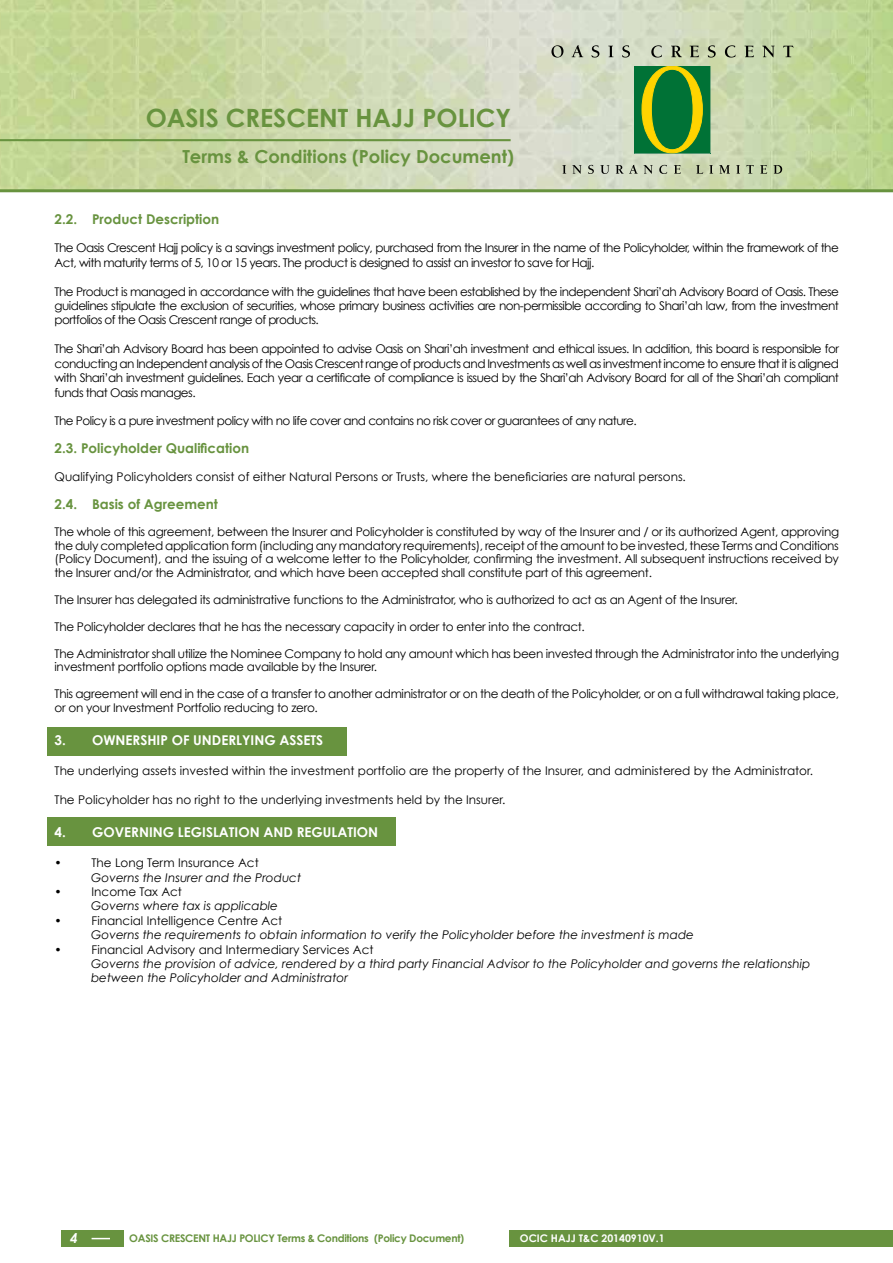
<style>
.page{position:relative;width:893px;height:1263px;background:#fff}
.page>*{position:absolute;margin:0;border:0;box-sizing:border-box;transform-origin:0 0}
.t1{font:700 25.2px "Century Gothic";color:#68933f}
.t2{font:700 18px "Century Gothic";color:#68933f}
.t3{font:700 13.5px "Century Gothic";color:#68933f}
.t4{font:700 13.5px "Century Gothic";color:#fff}
.t5{font:italic 700 13.5px "Century Gothic";color:#fff}
.t6{font:12px/14.4px "Century Gothic";letter-spacing:-.025em;color:#000;text-align:justify}
.t7{font:12px "Century Gothic";color:#000}
.t8{font:12px/14.4px "Century Gothic";letter-spacing:-.045em;color:#000}
.t9{font:italic 12px/14.4px "Century Gothic";color:#000}
.t10{font:700 10.5px "Century Gothic";letter-spacing:-.025em;color:#68933f}
.t11{font:700 10.5px "Century Gothic";color:#fff}
</style>
<div class="page">
<img style="left:0;top:0;width:893px;height:189px">
<div style="left:61px;top:1230px;width:63px;height:17px;background:#68933f"></div>
<svg style="left:92px;top:1238px;width:18px;height:1px"></svg>
<div style="left:510px;top:1230px;width:383px;height:17px;background:#68933f"></div>
<hr style="left:0;top:139px;width:511px;height:2px;background:#68933f">
<hr style="left:0;top:189px;width:893px;height:3px;background:#68933f">
<svg style="left:634px;top:66px;width:76px;height:87px;background:#408a28"></svg>
<svg style="left:551px;top:45px;width:12px;height:13px"></svg>
<svg style="left:572px;top:45px;width:11px;height:12px"></svg>
<svg style="left:592px;top:45px;width:7px;height:13px"></svg>
<svg style="left:608px;top:46px;width:5px;height:11px"></svg>
<svg style="left:622px;top:45px;width:8px;height:13px"></svg>
<svg style="left:651px;top:45px;width:11px;height:13px"></svg>
<svg style="left:671px;top:46px;width:11px;height:11px"></svg>
<svg style="left:690px;top:46px;width:9px;height:11px"></svg>
<svg style="left:708px;top:45px;width:8px;height:13px"></svg>
<svg style="left:725px;top:45px;width:10px;height:13px"></svg>
<svg style="left:745px;top:46px;width:9px;height:11px"></svg>
<svg style="left:762px;top:46px;width:12px;height:11px"></svg>
<svg style="left:783px;top:46px;width:10px;height:11px"></svg>
<svg style="left:562px;top:165px;width:4px;height:9px"></svg>
<svg style="left:572px;top:165px;width:9px;height:9px"></svg>
<svg style="left:588px;top:165px;width:6px;height:9px"></svg>
<svg style="left:600px;top:165px;width:9px;height:9px"></svg>
<svg style="left:615px;top:165px;width:23px;height:9px"></svg>
<svg style="left:644px;top:165px;width:9px;height:9px"></svg>
<svg style="left:659px;top:165px;width:8px;height:9px"></svg>
<svg style="left:674px;top:165px;width:7px;height:9px"></svg>
<svg style="left:696px;top:165px;width:7px;height:9px"></svg>
<svg style="left:709px;top:165px;width:4px;height:9px"></svg>
<svg style="left:719px;top:165px;width:11px;height:9px"></svg>
<svg style="left:736px;top:165px;width:4px;height:9px"></svg>
<svg style="left:746px;top:165px;width:8px;height:9px"></svg>
<svg style="left:760px;top:165px;width:7px;height:9px"></svg>
<svg style="left:773px;top:165px;width:9px;height:9px"></svg>
<div style="left:47px;top:727px;width:300px;height:28px;background:#68933f"></div>
<div style="left:47px;top:817px;width:349px;height:28px;background:#68933f"></div>
<h1 class="t1" style="left:146px;top:102px;width:367px">OASIS CRESCENT HAJJ POLICY</h1>
<h2 class="t2" style="left:182px;top:145px;width:333px">Terms &amp; Conditions (Policy Document)</h2>
<p class="t3" style="left:55px;top:210px;width:166px">2.2. Product Description</p>
<p class="t8" style="left:55px;top:241px;width:786px">The Oasis Crescent Hajj policy is a savings investment policy, purchased from the Insurer in the name of the Policyholder, within the framework of the<br>Act, with maturity terms of 5, 10 or 15 years. The product is designed to assist an investor to save for Hajj.</p>
<p class="t6" style="left:55px;top:284px;width:786px">The Product is managed in accordance with the guidelines that have been established by the independent Shari’ah Advisory Board of Oasis. These guidelines stipulate the exclusion of securities, whose primary business activities are non-permissible according to Shari’ah law, from the investment portfolios of the Oasis Crescent range of products.</p>
<p class="t6" style="left:55px;top:342px;width:786px">The Shari’ah Advisory Board has been appointed to advise Oasis on Shari’ah investment and ethical issues. In addition, this board is responsible for conducting an Independent analysis of the Oasis Crescent range of products and Investments as well as investment income to ensure that it is aligned with Shari’ah investment guidelines. Each year a certificate of compliance is issued by the Shari’ah Advisory Board for all of the Shari’ah compliant funds that Oasis manages.</p>
<p class="t8" style="left:55px;top:414px;width:584px">The Policy is a pure investment policy with no life cover and contains no risk cover or guarantees of any nature.</p>
<p class="t3" style="left:55px;top:440px;width:196px">2.3. Policyholder Qualification</p>
<p class="t7" style="left:55px;top:469px;width:633px">Qualifying Policyholders consist of either Natural Persons or Trusts, where the beneficiaries are natural persons.</p>
<p class="t3" style="left:55px;top:496px;width:165px">2.4. Basis of Agreement</p>
<p class="t6" style="left:55px;top:525px;width:786px;line-height:13.5px">The whole of this agreement, between the Insurer and Policyholder is constituted by way of the Insurer and / or its authorized Agent, approving the duly completed application form (including any mandatory requirements), receipt of the amount to be invested, these Terms and Conditions (Policy Document), and the issuing of a welcome letter to the Policyholder, confirming the investment. All subsequent instructions received by the Insurer and/or the Administrator, and which have been accepted shall constitute part of this agreement.</p>
<p class="t6" style="left:55px;top:592px;width:685px">The Insurer has delegated its administrative functions to the Administrator, who is authorized to act as an Agent of the Insurer.</p>
<p class="t6" style="left:55px;top:619px;width:532px">The Policyholder declares that he has the necessary capacity in order to enter into the contract.</p>
<p class="t6" style="left:55px;top:646px;width:786px;line-height:13.5px">The Administrator shall utilize the Nominee Company to hold any amount which has been invested through the Administrator into the underlying investment portfolio options made available by the Insurer.</p>
<p class="t6" style="left:55px;top:686px;width:786px">This agreement will end in the case of a transfer to another administrator or on the death of the Policyholder, or on a full withdrawal taking place, or on your Investment Portfolio reducing to zero.</p>
<p class="t4" style="left:55px;top:731px;width:270px">3. OWNERSHIP OF UNDERLYING ASSETS</p>
<p class="t7" style="left:55px;top:764px;width:760px">The underlying assets invested within the investment portfolio are the property of the Insurer, and administered by the Administrator.</p>
<p class="t7" style="left:55px;top:793px;width:452px">The Policyholder has no right to the underlying investments held by the Insurer.</p>
<p class="t4" style="left:55px;top:823px;width:325px">4. GOVERNING LEGISLATION AND REGULATION</p>
<p class="t6" style="left:55px;top:855px;width:9px">•</p>
<p class="t7" style="left:92px;top:856px;width:169px">The Long Term Insurance Act</p>
<p class="t9" style="left:91px;top:870px;width:212px">Governs the Insurer and the Product</p>
<p class="t6" style="left:55px;top:884px;width:9px">•</p>
<p class="t7" style="left:92px;top:884px;width:92px">Income Tax Act</p>
<p class="t9" style="left:91px;top:899px;width:188px">Governs where tax is applicable</p>
<p class="t6" style="left:55px;top:913px;width:9px">•</p>
<p class="t7" style="left:92px;top:913px;width:192px">Financial Intelligence Centre Act</p>
<p class="t9" style="left:91px;top:927px;width:604px">Governs the requirements to obtain information to verify the Policyholder before the investment is made</p>
<p class="t6" style="left:55px;top:942px;width:9px">•</p>
<p class="t7" style="left:92px;top:942px;width:283px">Financial Advisory and Intermediary Services Act</p>
<p class="t9" style="left:91px;top:956px;width:721px">Governs the provision of advice, rendered by a third party Financial Advisor to the Policyholder and governs the relationship between the Policyholder and Administrator</p>
<p class="t5" style="left:70px;top:1229px;width:9px">4</p>
<p class="t10" style="left:129px;top:1232px;width:337px">OASIS CRESCENT HAJJ POLICY Terms &amp; Conditions (Policy Document)</p>
<p class="t11" style="left:520px;top:1232px;width:146px">OCIC HAJJ T&amp;C 20140910V.1</p>
</div>
